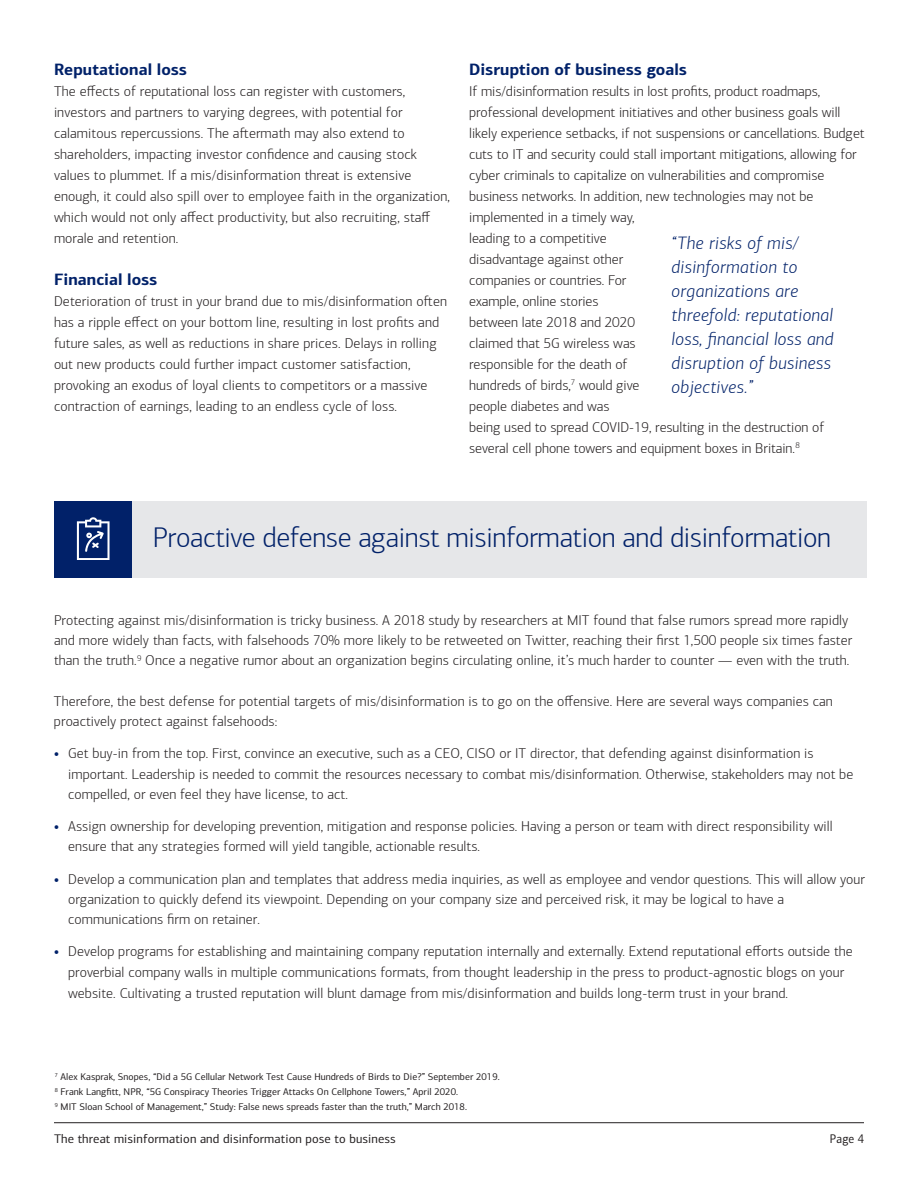
<style>
.page{position:relative;width:918px;height:1188px;background:#fff}
.page>*{position:absolute;margin:0;border:0;box-sizing:border-box;transform-origin:0 0}
.t1{font:300 28.5px "Connections";letter-spacing:-.015em;color:#012169}
.t2{font:italic 300 18px/24px "Connections";letter-spacing:.02em;color:#012169}
.t3{font:700 16.5px "Connections";color:#012169}
.t4{font:300 14.25px/21px "Connections";letter-spacing:.005em;color:#231f20}
.t5{font:12.6px "Connections";letter-spacing:.01em;color:#231f20}
.t6{font:12.6px "Connections";letter-spacing:.01em;color:#231f20;scale:.92 1}
.t7{font:9.75px/15px "Connections";letter-spacing:.005em;color:#231f20}
.s1{font-weight:700;color:#012169}
</style>
<div class="page">
<div style="left:54px;top:502px;width:812px;height:76px;background:#e6e7e9"></div>
<div style="left:54px;top:502px;width:78px;height:76px;background:#012169"></div>
<svg style="left:77px;top:517px;width:32px;height:42px"></svg>
<hr style="left:54px;top:1122px;width:810px;height:1px;background:#231f20">
<h3 class="t3" style="left:54px;top:59px;width:135px">Reputational loss</h3>
<p class="t4" style="left:54px;top:81px;width:398px">The effects of reputational loss can register with customers, investors and partners to varying degrees, with potential for calamitous repercussions. The aftermath may also extend to shareholders, impacting investor confidence and causing stock values to plummet. If a mis/disinformation threat is extensive enough, it could also spill over to employee faith in the organization, which would not only affect productivity, but also recruiting, staff morale and retention.</p>
<h3 class="t3" style="left:54px;top:269px;width:105px">Financial loss</h3>
<p class="t4" style="left:54px;top:291px;width:395px">Deterioration of trust in your brand due to mis/disinformation often has a ripple effect on your bottom line, resulting in lost profits and future sales, as well as reductions in share prices. Delays in rolling out new products could further impact customer satisfaction, provoking an exodus of loyal clients to competitors or a massive contraction of earnings, leading to an endless cycle of loss.</p>
<h3 class="t3" style="left:469px;top:59px;width:219px">Disruption of business goals</h3>
<p class="t4" style="left:469px;top:81px;width:397px">If mis/disinformation results in lost profits, product roadmaps, professional development initiatives and other business goals will likely experience setbacks, if not suspensions or cancellations. Budget cuts to IT and security could stall important mitigations, allowing for cyber criminals to capitalize on vulnerabilities and compromise business networks. In addition, new technologies may not be implemented in a timely way,<br>leading to a competitive<br>disadvantage against other<br>companies or countries. For<br>example, online stories<br>between late 2018 and 2020<br>claimed that 5G wireless was<br>responsible for the death of<br>hundreds of birds,<sup>7</sup> would give<br>people diabetes and was<br>being used to spread COVID-19, resulting in the destruction of several cell phone towers and equipment boxes in Britain.<sup>8</sup></p>
<p class="t2" style="left:672px;top:231px;width:163px">“The risks of mis/ disinformation to organizations are threefold: reputational loss, financial loss and disruption of business objectives.”</p>
<h2 class="t1" style="left:153px;top:521px;width:680px">Proactive defense against misinformation and disinformation</h2>
<p class="t4" style="left:54px;top:610px;width:800px;line-height:20.2px">Protecting against mis/disinformation is tricky business. A 2018 study by researchers at MIT found that false rumors spread more rapidly and more widely than facts, with falsehoods 70% more likely to be retweeted on Twitter, reaching their first 1,500 people six times faster than the truth.<sup>9</sup> Once a negative rumor about an organization begins circulating online, it’s much harder to counter — even with the truth.</p>
<p class="t4" style="left:54px;top:691px;width:780px;line-height:20.2px">Therefore, the best defense for potential targets of mis/disinformation is to go on the offensive. Here are several ways companies can proactively protect against falsehoods:</p>
<p class="t4" style="left:68px;top:744px;width:787px;line-height:20.2px;text-indent:-14px"><span class="s1">•</span> Get buy-in from the top. First, convince an executive, such as a CEO, CISO or IT director, that defending against disinformation is important. Leadership is needed to commit the resources necessary to combat mis/disinformation. Otherwise, stakeholders may not be compelled, or even feel they have license, to act.</p>
<p class="t4" style="left:68px;top:816px;width:766px;line-height:20.2px;text-indent:-14px"><span class="s1">•</span> Assign ownership for developing prevention, mitigation and response policies. Having a person or team with direct responsibility will ensure that any strategies formed will yield tangible, actionable results.</p>
<p class="t4" style="left:68px;top:869px;width:798px;line-height:20.2px;text-indent:-14px"><span class="s1">•</span> Develop a communication plan and templates that address media inquiries, as well as employee and vendor questions. This will allow your organization to quickly defend its viewpoint. Depending on your company size and perceived risk, it may be logical to have a communications firm on retainer.</p>
<p class="t4" style="left:68px;top:941px;width:786px;text-indent:-14px"><span class="s1">•</span> Develop programs for establishing and maintaining company reputation internally and externally. Extend reputational efforts outside the proverbial company walls in multiple communications formats, from thought leadership in the press to product-agnostic blogs on your website. Cultivating a trusted reputation will blunt damage from mis/disinformation and builds long-term trust in your brand.</p>
<p class="t7" style="left:55px;top:1069px;width:447px"><sup>7</sup> Alex Kasprak, Snopes, “Did a 5G Cellular Network Test Cause Hundreds of Birds to Die?” September 2019.<br><sup>8</sup> Frank Langfitt, NPR, “5G Conspiracy Theories Trigger Attacks On Cellphone Towers,” April 2020.<br><sup>9</sup> MIT Sloan School of Management,” Study: False news spreads faster than the truth,” March 2018.</p>
<p class="t5" style="left:54px;top:1132px;width:343px">The threat misinformation and disinformation pose to business</p>
<p class="t6" style="left:830px;top:1132px;width:39px">Page 4</p>
</div>
